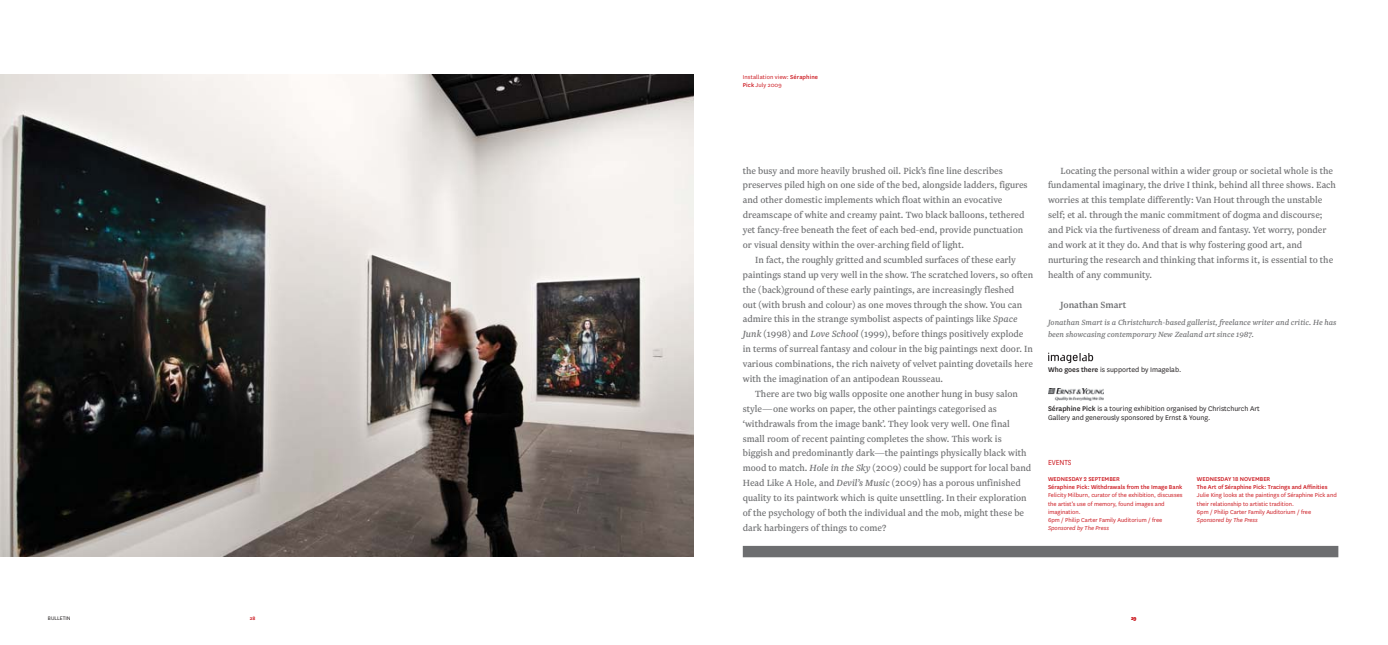
<style>
.page{position:relative;width:1388px;height:645px;background:#fff}
.page>*{position:absolute;margin:0;border:0;box-sizing:border-box;transform-origin:0 0}
.t1{font:10.5px/14.9px "Newzald";color:#6d6e70}
.t2{font:500 10.5px "Newzald";color:#6d6e70}
.t3{font:italic 8.75px/12.2px "Newzald";color:#6d6e70}
.t4{font:8.58px "National";color:#cc1b22;scale:.9 1}
.t5{font:7.88px/9.2px "National";color:#231f20}
.t6{font:6.56px/8.1px "National";color:#cc1b22}
.t7{font:500 6.56px/8.1px "National";color:#cc1b22}
.t8{font:italic 6.56px "National";color:#cc1b22}
.t9{font:5.95px "National";color:#231f20}
.t10{font:600 5.69px "National";color:#cc1b22}
.s1{font-weight:500}
.s2{font-style:italic}
</style>
<div class="page">
<img style="left:0;top:74px;width:693px;height:482px">
<div style="left:742px;top:545px;width:596px;height:12px;background:#6d6e70"></div>
<img style="left:1048px;top:388px;width:55px;height:12px">
<svg style="left:1048px;top:352px;width:45px;height:11px"></svg>
<p class="t6" style="left:742px;top:74px;width:77px;line-height:7.4px">Installation view: <span class="s1">Séraphine<br>Pick</span> July 2009</p>
<p class="t1" style="left:742px;top:164px;width:286px">the busy and more heavily brushed oil. Pick’s fine line describes preserves piled high on one side of the bed, alongside ladders, figures and other domestic implements which float within an evocative dreamscape of white and creamy paint. Two black balloons, tethered yet fancy-free beneath the feet of each bed-end, provide punctuation or visual density within the over-arching field of light.</p>
<p class="t1" style="left:742px;top:253px;width:292px;text-indent:12px">In fact, the roughly gritted and scumbled surfaces of these early paintings stand up very well in the show. The scratched lovers, so often the (back)ground of these early paintings, are increasingly fleshed<br>out (with brush and colour) as one moves through the show. You can admire this in the strange symbolist aspects of paintings like <span class="s2">Space Junk</span> (1998) and <span class="s2">Love School</span> (1999), before things positively explode in terms of surreal fantasy and colour in the big paintings next door. In various combinations, the rich naivety of velvet painting dovetails here with the imagination of an antipodean Rousseau.</p>
<p class="t1" style="left:742px;top:387px;width:290px;text-indent:12px">There are two big walls opposite one another hung in busy salon style—one works on paper, the other paintings categorised as ‘withdrawals from the image bank’. They look very well. One final small room of recent painting completes the show. This work is biggish and predominantly dark—the paintings physically black with mood to match. <span class="s2">Hole in the Sky</span> (2009) could be support for local band Head Like A Hole, and <span class="s2">Devil’s Music</span> (2009) has a porous unfinished quality to its paintwork which is quite unsettling. In their exploration of the psychology of both the individual and the mob, might these be dark harbingers of things to come?</p>
<p class="t1" style="left:1048px;top:164px;width:289px;text-indent:12px">Locating the personal within a wider group or societal whole is the fundamental imaginary, the drive I think, behind all three shows. Each worries at this template differently: Van Hout through the unstable self; et al. through the manic commitment of dogma and discourse; and Pick via the furtiveness of dream and fantasy. Yet worry, ponder and work at it they do. And that is why fostering good art, and nurturing the research and thinking that informs it, is essential to the health of any community.</p>
<p class="t2" style="left:1060px;top:300px;width:67px">Jonathan Smart</p>
<p class="t3" style="left:1048px;top:316px;width:290px">Jonathan Smart is a Christchurch-based gallerist, freelance writer and critic. He has been showcasing contemporary New Zealand art since 1987.</p>
<p class="t5" style="left:1048px;top:365px;width:135px"><span class="s1">Who goes there</span> is supported by Imagelab.</p>
<p class="t5" style="left:1048px;top:404px;width:213px"><span class="s1">Séraphine Pick</span> is a touring exhibition organised by Christchurch Art<br>Gallery and generously sponsored by Ernst &amp; Young.</p>
<p class="t4" style="left:1048px;top:458px;width:28px">EVENTS</p>
<p class="t7" style="left:1048px;top:475px;width:136px">WEDNESDAY 2 SEPTEMBER<br>Séraphine Pick: Withdrawals from the Image Bank</p>
<p class="t6" style="left:1048px;top:491px;width:136px">Felicity Milburn, curator of the exhibition, discusses the artist’s use of memory, found images and imagination.<br>6pm / Philip Carter Family Auditorium / free</p>
<p class="t8" style="left:1048px;top:525px;width:62px">Sponsored by The Press</p>
<p class="t7" style="left:1196px;top:475px;width:132px">WEDNESDAY 18 NOVEMBER<br>The Art of Séraphine Pick: Tracings and Affinities</p>
<p class="t6" style="left:1196px;top:491px;width:141px">Julie King looks at the paintings of Séraphine Pick and their relationship to artistic tradition.<br>6pm / Philip Carter Family Auditorium / free</p>
<p class="t8" style="left:1196px;top:517px;width:62px">Sponsored by The Press</p>
<p class="t9" style="left:48px;top:615px;width:24px">BULLETIN</p>
<p class="t10" style="left:250px;top:615px;width:7px">28</p>
<p class="t10" style="left:1130px;top:615px;width:7px">29</p>
</div>
